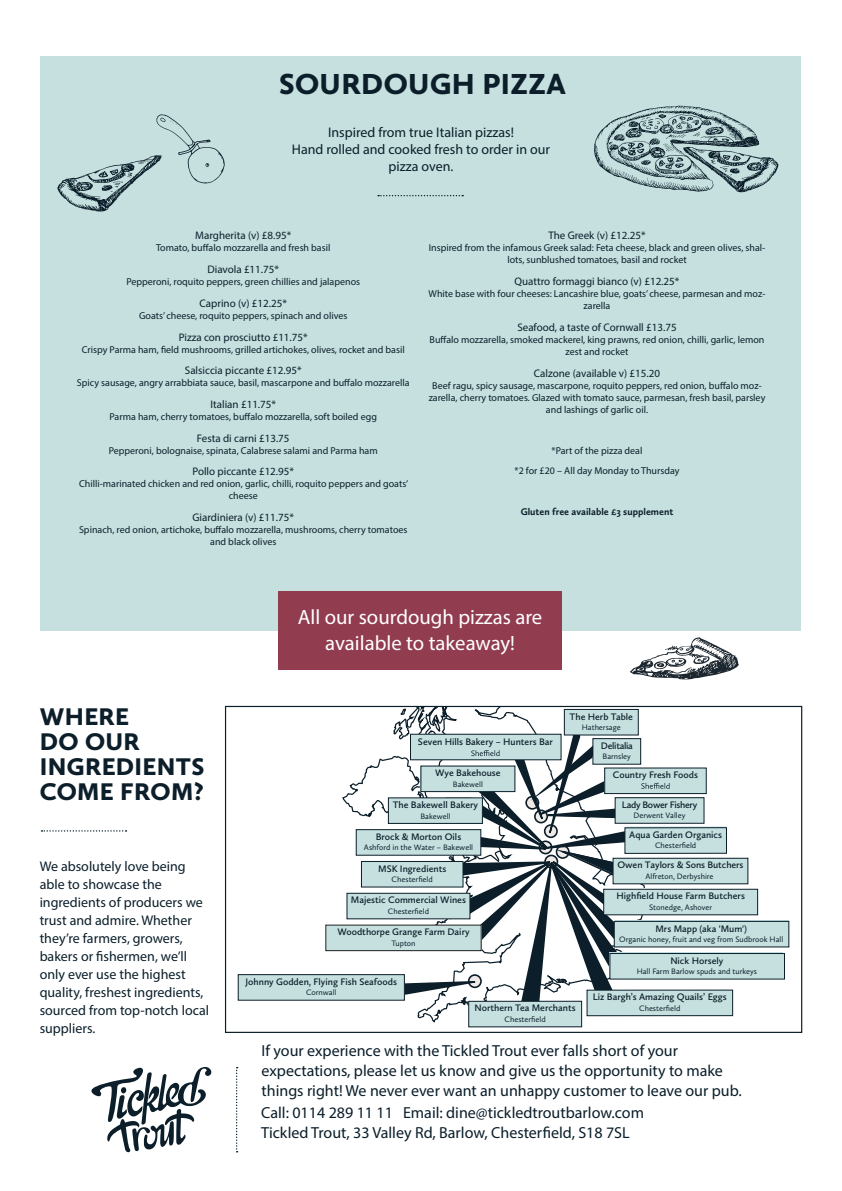
<style>
.page{position:relative;width:842px;height:1191px;background:#fff}
.page>*{position:absolute;margin:0;border:0;box-sizing:border-box;transform-origin:0 0}
.t1{font:900 30px "Calluna Sans";letter-spacing:.015em;color:#0c1e2a}
.t2{font:900 25px/25px "Calluna Sans";letter-spacing:.015em;color:#0c1e2a}
.t3{font:20.7px/25.9px "Myriad Pro";color:#fff;text-align:center}
.t4{font:16px/20px "Myriad Pro";color:#0a1e2a}
.t5{font:14px/18px "Myriad Pro";color:#0a1e2a}
.t6{font:14px/16.8px "Myriad Pro";color:#0c1e2a;text-align:center}
.t7{font:11px "Myriad Pro";color:#0c1e2a}
.t8{font:10px/12px "Myriad Pro";color:#0c1e2a;text-align:center}
.t9{font:700 10px "Calluna Sans";color:#0c1e2a}
.t10{font:600 9.8px "Calluna Sans";color:#0c1e2a}
.t11{font:600 9.8px "Calluna Sans";letter-spacing:-.03em;color:#0c1e2a}
.t12{font:8.1px "Calluna Sans";color:#0c1e2a}
</style>
<div class="page">
<div style="left:326px;top:925px;width:155px;height:25px;background:#c5e0df"></div>
<div style="left:238px;top:974px;width:166px;height:26px;background:#c5e0df"></div>
<div style="left:238px;top:974px;width:167px;height:26px;border:1px solid #0c1e2a"></div>
<div style="left:613px;top:858px;width:135px;height:25px;background:#c5e0df"></div>
<div style="left:613px;top:858px;width:135px;height:26px;border:1px solid #0c1e2a"></div>
<div style="left:625px;top:826px;width:101px;height:25px;background:#ddeeef"></div>
<div style="left:625px;top:827px;width:101px;height:26px;background:#c5e0df"></div>
<div style="left:624px;top:827px;width:103px;height:26px;border:1px solid #0c1e2a"></div>
<div style="left:604px;top:888px;width:153px;height:24px;background:#c5cacc"></div>
<div style="left:604px;top:889px;width:154px;height:25px;background:#c5e0df"></div>
<div style="left:603px;top:889px;width:155px;height:26px;border:1px solid #0c1e2a"></div>
<div style="left:615px;top:920px;width:173px;height:25px;background:#a7c9cb"></div>
<div style="left:614px;top:921px;width:175px;height:26px;background:#c5e0df"></div>
<div style="left:614px;top:921px;width:175px;height:26px;border:1px solid #0c1e2a"></div>
<div style="left:469px;top:1001px;width:113px;height:25px;background:#c5e0df"></div>
<div style="left:587px;top:990px;width:146px;height:25px;background:#c5e0df"></div>
<div style="left:587px;top:989px;width:146px;height:27px;border:1px solid #0c1e2a"></div>
<div style="left:609px;top:952px;width:174px;height:25px;background:#badedf"></div>
<div style="left:610px;top:953px;width:174px;height:26px;background:#c5e0df"></div>
<div style="left:609px;top:953px;width:176px;height:26px;border:1px solid #0c1e2a"></div>
<div style="left:605px;top:768px;width:101px;height:25px;background:#c5e0df"></div>
<div style="left:604px;top:767px;width:103px;height:27px;border:1px solid #0c1e2a"></div>
<div style="left:615px;top:797px;width:89px;height:26px;background:#c5e0df"></div>
<div style="left:615px;top:797px;width:89px;height:26px;border:1px solid #0c1e2a"></div>
<svg style="left:341px;top:708px;width:329px;height:307px"></svg>
<div style="left:593px;top:738px;width:48px;height:26px;background:#c5e0df"></div>
<div style="left:592px;top:738px;width:49px;height:26px;border:1px solid #0c1e2a"></div>
<div style="left:40px;top:56px;width:760px;height:574px;background:#c5e0df"></div>
<svg style="left:378px;top:195px;width:85px;height:1px"></svg>
<div style="left:278px;top:591px;width:284px;height:79px;background:#923c50"></div>
<svg style="left:630px;top:637px;width:109px;height:42px"></svg>
<svg style="left:41px;top:830px;width:86px;height:1px"></svg>
<svg style="left:91px;top:1067px;width:121px;height:86px"></svg>
<svg style="left:236px;top:1067px;width:2px;height:85px"></svg>
<svg style="left:594px;top:106px;width:184px;height:86px"></svg>
<svg style="left:57px;top:114px;width:168px;height:98px"></svg>
<p class="t1" style="left:279px;top:65px;width:288px">SOURDOUGH PIZZA</p>
<p class="t6" style="left:292px;top:124px;width:260px">Inspired from true Italian pizzas!<br>Hand rolled and cooked fresh to order in our pizza oven.</p>
<p class="t7" style="left:195px;top:229px;width:98px">Margherita (v) £8.95*</p>
<p class="t8" style="left:156px;top:242px;width:176px">Tomato, buffalo mozzarella and fresh basil</p>
<p class="t7" style="left:207px;top:263px;width:73px">Diavola £11.75*</p>
<p class="t8" style="left:126px;top:275px;width:235px">Pepperoni, roquito peppers, green chillies and jalapenos</p>
<p class="t7" style="left:199px;top:296px;width:89px">Caprino (v) £12.25*</p>
<p class="t8" style="left:139px;top:309px;width:210px">Goats’ cheese, roquito peppers, spinach and olives</p>
<p class="t7" style="left:179px;top:330px;width:130px">Pizza con prosciutto £11.75*</p>
<p class="t8" style="left:82px;top:343px;width:324px">Crispy Parma ham, field mushrooms, grilled artichokes, olives, rocket and basil</p>
<p class="t7" style="left:185px;top:364px;width:118px">Salsiccia piccante £12.95*</p>
<p class="t8" style="left:77px;top:377px;width:334px">Spicy sausage, angry arrabbiata sauce, basil, mascarpone and buffalo mozzarella</p>
<p class="t7" style="left:210px;top:397px;width:67px">Italian £11.75*</p>
<p class="t8" style="left:110px;top:410px;width:269px">Parma ham, cherry tomatoes, buffalo mozzarella, soft boiled egg</p>
<p class="t7" style="left:197px;top:431px;width:94px">Festa di carni £13.75</p>
<p class="t8" style="left:109px;top:444px;width:270px">Pepperoni, bolognaise, spinata, Calabrese salami and Parma ham</p>
<p class="t7" style="left:192px;top:465px;width:103px">Pollo piccante £12.95*</p>
<p class="t8" style="left:79px;top:478px;width:331px">Chilli-marinated chicken and red onion, garlic, chilli, roquito peppers and goats’ cheese</p>
<p class="t7" style="left:192px;top:510px;width:103px">Giardiniera (v) £11.75*</p>
<p class="t8" style="left:79px;top:523px;width:330px">Spinach, red onion, artichoke, buffalo mozzarella, mushrooms, cherry tomatoes and black olives</p>
<p class="t7" style="left:548px;top:229px;width:99px">The Greek (v) £12.25*</p>
<p class="t8" style="left:429px;top:242px;width:338px">Inspired from the infamous Greek salad: Feta cheese, black and green olives, shal&shy;lots, sunblushed tomatoes, basil and rocket</p>
<p class="t7" style="left:515px;top:275px;width:166px">Quattro formaggi bianco (v) £12.25*</p>
<p class="t8" style="left:429px;top:287px;width:338px">White base with four cheeses: Lancashire blue, goats’ cheese, parmesan and moz&shy;zarella</p>
<p class="t7" style="left:517px;top:320px;width:161px">Seafood, a taste of Cornwall £13.75</p>
<p class="t8" style="left:430px;top:333px;width:336px">Buffalo mozzarella, smoked mackerel, king prawns, red onion, chilli, garlic, lemon zest and rocket</p>
<p class="t7" style="left:534px;top:366px;width:128px">Calzone (available v) £15.20</p>
<p class="t8" style="left:429px;top:379px;width:338px">Beef ragu, spicy sausage, mascarpone, roquito peppers, red onion, buffalo moz&shy;zarella, cherry tomatoes. Glazed with tomato sauce, parmesan, fresh basil, parsley and lashings of garlic oil.</p>
<p class="t8" style="left:552px;top:444px;width:92px">*Part of the pizza deal</p>
<p class="t8" style="left:514px;top:464px;width:166px">*2 for £20 – All day Monday to Thursday</p>
<p class="t9" style="left:521px;top:505px;width:154px">Gluten free available £3 supplement</p>
<p class="t2" style="left:40px;top:703px;width:166px">WHERE<br>DO OUR<br>INGREDIENTS<br>COME FROM?</p>
<p class="t5" style="left:40px;top:857px;width:171px">We absolutely love being able to showcase the ingredients of producers we trust and admire. Whether they’re farmers, growers, bakers or fishermen, we’ll only ever use the highest quality, freshest ingredients, sourced from top-notch local suppliers.</p>
<p class="t3" style="left:298px;top:604px;width:246px">All our sourdough pizzas are available to takeaway!</p>
<p class="t10" style="left:570px;top:710px;width:65px">The Herb Table</p>
<p class="t12" style="left:582px;top:723px;width:40px">Hathersage</p>
<p class="t10" style="left:418px;top:736px;width:137px">Seven Hills Bakery – Hunters Bar</p>
<p class="t11" style="left:601px;top:739px;width:33px">Delitalia</p>
<p class="t12" style="left:602px;top:751px;width:30px">Barnsley</p>
<p class="t10" style="left:435px;top:767px;width:67px">Wye Bakehouse</p>
<p class="t12" style="left:453px;top:779px;width:32px">Bakewell</p>
<p class="t10" style="left:393px;top:798px;width:87px">The Bakewell Bakery</p>
<p class="t12" style="left:420px;top:811px;width:32px">Bakewell</p>
<p class="t10" style="left:613px;top:769px;width:87px">Country Fresh Foods</p>
<p class="t11" style="left:622px;top:798px;width:77px">Lady Bower Fishery</p>
<p class="t12" style="left:634px;top:810px;width:53px">Derwent Valley</p>
<p class="t10" style="left:376px;top:830px;width:87px">Brock &amp; Morton Oils</p>
<p class="t12" style="left:364px;top:842px;width:111px">Ashford in the Water – Bakewell</p>
<p class="t10" style="left:629px;top:828px;width:94px">Aqua Garden Organics</p>
<p class="t12" style="left:655px;top:840px;width:43px">Chesterfield</p>
<p class="t10" style="left:378px;top:862px;width:70px">MSK Ingredients</p>
<p class="t12" style="left:392px;top:874px;width:43px">Chesterfield</p>
<p class="t10" style="left:617px;top:859px;width:128px">Owen Taylors &amp; Sons Butchers</p>
<p class="t12" style="left:645px;top:871px;width:70px">Alfreton, Derbyshire</p>
<p class="t10" style="left:351px;top:894px;width:116px">Majestic Commercial Wines</p>
<p class="t12" style="left:388px;top:906px;width:43px">Chesterfield</p>
<p class="t10" style="left:337px;top:926px;width:134px">Woodthorpe Grange Farm Dairy</p>
<p class="t12" style="left:391px;top:938px;width:26px">Tupton</p>
<p class="t10" style="left:616px;top:890px;width:130px">Highfield House Farm Butchers</p>
<p class="t12" style="left:649px;top:902px;width:65px">Stonedge, Ashover</p>
<p class="t10" style="left:655px;top:922px;width:93px">Mrs Mapp (aka 'Mum')</p>
<p class="t12" style="left:619px;top:934px;width:166px">Organic honey, fruit and veg from Sudbrook Hall</p>
<p class="t10" style="left:246px;top:975px;width:153px">Johnny Godden, Flying Fish Seafoods</p>
<p class="t12" style="left:306px;top:987px;width:32px">Cornwall</p>
<p class="t10" style="left:474px;top:1002px;width:103px">Northern Tea Merchants</p>
<p class="t12" style="left:504px;top:1014px;width:43px">Chesterfield</p>
<p class="t10" style="left:670px;top:954px;width:55px">Nick Horsely</p>
<p class="t12" style="left:637px;top:966px;width:122px">Hall Farm Barlow spuds and turkeys</p>
<p class="t10" style="left:593px;top:991px;width:135px">Liz Bargh’s Amazing Quails’ Eggs</p>
<p class="t12" style="left:639px;top:1003px;width:43px">Chesterfield</p>
<p class="t4" style="left:261px;top:1040px;width:482px">If your experience with the Tickled Trout ever falls short of your expectations, please let us know and give us the opportunity to make things right! We never ever want an unhappy customer to leave our pub.</p>
<p class="t4" style="left:261px;top:1102px;width:384px">Call: 0114 289 11 11 Email: dine@tickledtroutbarlow.com<br>Tickled Trout, 33 Valley Rd, Barlow, Chesterfield, S18 7SL</p>
</div>
